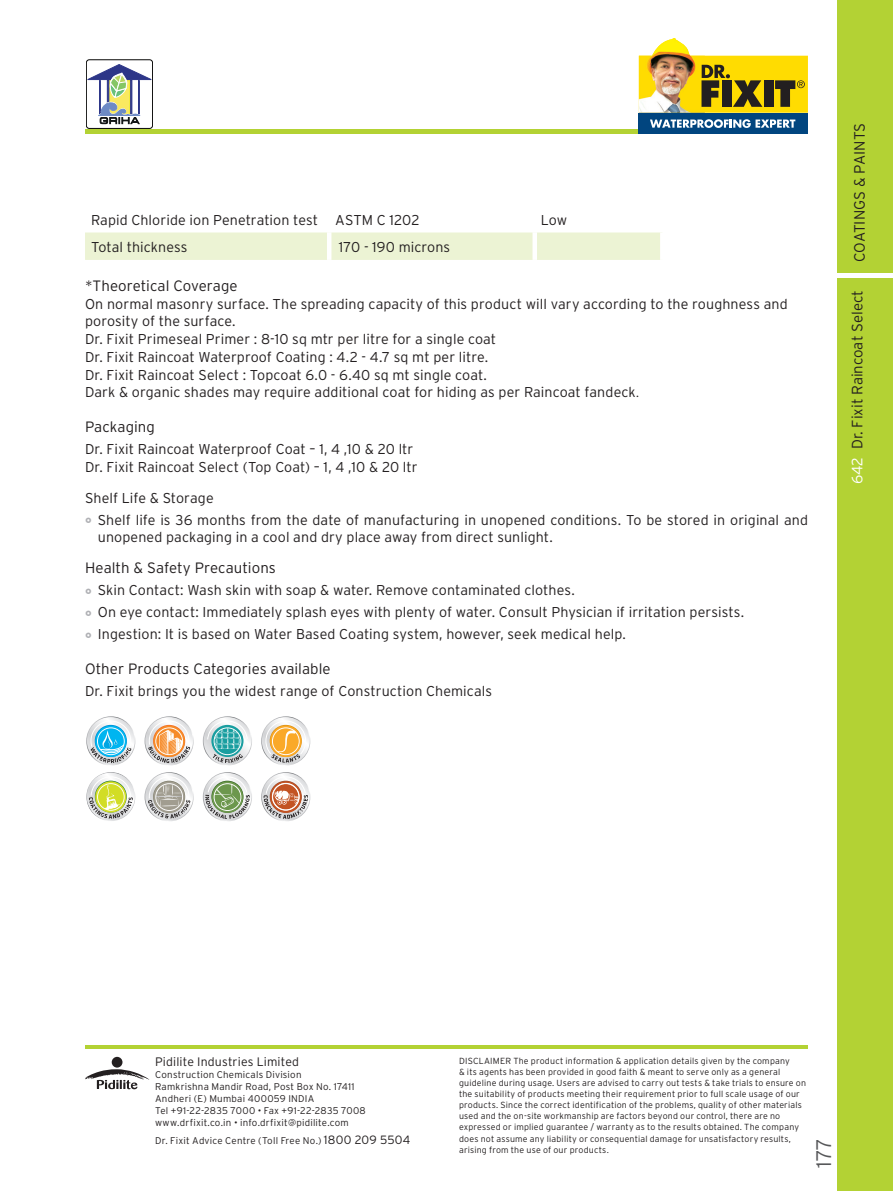
<style>
.page{position:relative;width:893px;height:1191px;background:#fff}
.page>*{position:absolute;margin:0;border:0;box-sizing:border-box;transform-origin:0 0}
.t1{font:300 21px "Interstate";color:#57585a}
.HEADING_PARAGRAPH{font:300 15px "Interstate Plus";letter-spacing:.005em;color:#231f20}
.vertcial_product{font:300 15px "Interstate";color:#231f20}
.HEADING_PARAGRAPH-2{font:300 14.25px/17.7px "Interstate";letter-spacing:.005em;color:#231f20}
.LEFT{font:300 14.25px "Interstate";letter-spacing:.005em;color:#231f20}
.SUB_HEAD{font:300 14.25px "Interstate";letter-spacing:.005em;color:#231f20}
.t2{font:300 12.3px "Interstate";letter-spacing:.01em;color:#231f20}
.t3{font:300 9.75px/12px "Interstate";letter-spacing:.02em;color:#231f20}
.t4{font:300 8.85px/11.1px "Interstate";letter-spacing:.02em;color:#231f20}
.s1{font-size:12px}
.s2{font-family:"Interstate Plus";color:#fff}
</style>
<div class="page">
<div style="left:838px;top:0;width:55px;height:1191px;background:#b3d234"></div>
<div style="left:85px;top:129px;width:723px;height:5px;background:#b3d234"></div>
<div style="left:837px;top:273px;width:56px;height:5px;background:#fff"></div>
<div style="left:639px;top:113px;width:169px;height:21px;background:#01457f"></div>
<svg style="left:639px;top:38px;width:169px;height:75px"></svg>
<svg style="left:650px;top:119px;width:145px;height:9px"></svg>
<hr style="left:85px;top:1045px;width:723px;height:4px;background:#b3d234">
<div style="left:112px;top:1056px;width:10px;height:11px;background:#231f20;border-radius:50%"></div>
<svg style="left:85px;top:1069px;width:64px;height:20px"></svg>
<div style="left:86px;top:60px;width:67px;height:69px;border:1px solid #050504;border-radius:3px"></div>
<svg style="left:87px;top:64px;width:65px;height:62px"></svg>
<div style="left:85px;top:232px;width:575px;height:28px;background:#ecf3d4"></div>
<hr style="left:327px;top:232px;width:4px;height:28px;background:#fff">
<div style="left:532px;top:232px;width:5px;height:28px;background:#fff"></div>
<svg style="left:203px;top:772px;width:49px;height:49px"></svg>
<svg style="left:204px;top:773px;width:47px;height:47px"></svg>
<svg style="left:205px;top:776px;width:45px;height:43px"></svg>
<svg style="left:86px;top:716px;width:49px;height:49px"></svg>
<svg style="left:87px;top:717px;width:48px;height:48px"></svg>
<svg style="left:91px;top:720px;width:40px;height:43px"></svg>
<svg style="left:145px;top:716px;width:49px;height:49px"></svg>
<svg style="left:145px;top:717px;width:48px;height:48px"></svg>
<svg style="left:148px;top:720px;width:42px;height:43px"></svg>
<svg style="left:203px;top:716px;width:49px;height:49px"></svg>
<svg style="left:204px;top:717px;width:47px;height:48px"></svg>
<svg style="left:207px;top:720px;width:41px;height:43px"></svg>
<svg style="left:87px;top:772px;width:48px;height:48px"></svg>
<svg style="left:89px;top:776px;width:44px;height:42px"></svg>
<svg style="left:261px;top:716px;width:49px;height:49px"></svg>
<svg style="left:262px;top:717px;width:48px;height:48px"></svg>
<svg style="left:265px;top:720px;width:41px;height:42px"></svg>
<svg style="left:261px;top:772px;width:49px;height:49px"></svg>
<svg style="left:262px;top:773px;width:48px;height:47px"></svg>
<svg style="left:264px;top:776px;width:44px;height:43px"></svg>
<div style="left:273px;top:783px;width:26px;height:27px;border:1px solid #fff;border-radius:50%"></div>
<svg style="left:145px;top:772px;width:49px;height:49px"></svg>
<svg style="left:145px;top:773px;width:48px;height:47px"></svg>
<svg style="left:148px;top:776px;width:42px;height:42px"></svg>
<p class="LEFT" style="left:91px;top:211px;width:229px">Rapid Chloride ion Penetration test</p>
<p class="LEFT" style="left:335px;top:211px;width:86px">ASTM C 1202</p>
<p class="LEFT" style="left:541px;top:211px;width:28px">Low</p>
<p class="LEFT" style="left:91px;top:239px;width:98px">Total thickness</p>
<p class="LEFT" style="left:339px;top:239px;width:113px">170 - 190 microns</p>
<p class="HEADING_PARAGRAPH" style="left:85px;top:277px;width:154px">*Theoretical Coverage</p>
<p class="HEADING_PARAGRAPH-2" style="left:85px;top:295px;width:704px">On normal masonry surface. The spreading capacity of this product will vary according to the roughness and porosity of the surface.<br>Dr. Fixit Primeseal Primer : 8-10 sq mtr per litre for a single coat<br>Dr. Fixit Raincoat Waterproof Coating : 4.2 - 4.7 sq mt per litre.<br>Dr. Fixit Raincoat Select : Topcoat 6.0 - 6.40 sq mt single coat.<br>Dark &amp; organic shades may require additional coat for hiding as per Raincoat fandeck<span class="s1">.</span></p>
<p class="HEADING_PARAGRAPH" style="left:85px;top:418px;width:71px">Packaging</p>
<p class="LEFT" style="left:85px;top:441px;width:330px">Dr. Fixit Raincoat Waterproof Coat – 1, 4 ,10 &amp; 20 ltr</p>
<p class="LEFT" style="left:85px;top:459px;width:334px">Dr. Fixit Raincoat Select (Top Coat) – 1, 4 ,10 &amp; 20 ltr</p>
<p class="HEADING_PARAGRAPH-2" style="left:85px;top:489px;width:130px">Shelf Life &amp; Storage</p>
<p class="HEADING_PARAGRAPH-2" style="left:98px;top:511px;width:712px">Shelf life is 36 months from the date of manufacturing in unopened conditions. To be stored in original and unopened packaging in a cool and dry place away from direct sunlight.</p>
<p class="HEADING_PARAGRAPH" style="left:85px;top:559px;width:192px">Health &amp; Safety Precautions</p>
<p class="HEADING_PARAGRAPH-2" style="left:98px;top:581px;width:479px">Skin Contact: Wash skin with soap &amp; water. Remove contaminated clothes.</p>
<p class="HEADING_PARAGRAPH-2" style="left:98px;top:603px;width:648px">On eye contact: Immediately splash eyes with plenty of water. Consult Physician if irritation persists.</p>
<p class="HEADING_PARAGRAPH-2" style="left:98px;top:625px;width:530px">Ingestion: It is based on Water Based Coating system, however, seek medical help.</p>
<p class="HEADING_PARAGRAPH" style="left:85px;top:660px;width:247px">Other Products Categories available</p>
<p class="SUB_HEAD" style="left:85px;top:683px;width:409px">Dr. Fixit brings you the widest range of Construction Chemicals</p>
<p class="vertcial_product" style="left:851px;top:262px;width:140px;rotate:-90deg">COATINGS &amp; PAINTS</p>
<p class="vertcial_product" style="left:849px;top:484px;width:195px;rotate:-90deg"><span class="s2">642</span> Dr. Fixit Raincoat Select</p>
<p class="t2" style="left:155px;top:1055px;width:145px">Pidilite Industries Limited</p>
<p class="t3" style="left:155px;top:1068px;width:212px">Construction Chemicals Division<br>Ramkrishna Mandir Road, Post Box No. 17411<br>Andheri (E) Mumbai 400059 INDIA<br>Tel +91-22-2835 7000 • Fax +91-22-2835 7008 www.drfixit.co.in • info.drfixit@pidilite.com</p>
<p class="t3" style="left:155px;top:1134px;width:257px">Dr. Fixit Advice Centre (Toll Free No.) <span class="s1">1800 209 5504</span></p>
<p class="t4" style="left:459px;top:1055px;width:349px">DISCLAIMER The product information &amp; application details given by the company<br>&amp; its agents has been provided in good faith &amp; meant to serve only as a general guideline during usage. Users are advised to carry out tests &amp; take trials to ensure on the suitability of products meeting their requirement prior to full scale usage of our products. Since the correct identification of the problems, quality of other materials used and the on-site workmanship are factors beyond our control, there are no expressed or implied guarantee / warranty as to the results obtained. The company does not assume any liability or consequential damage for unsatisfactory results, arising from the use of our products.</p>
<h1 class="t1" style="left:812px;top:1167px;width:31px;rotate:-90deg">177</h1>
</div>
